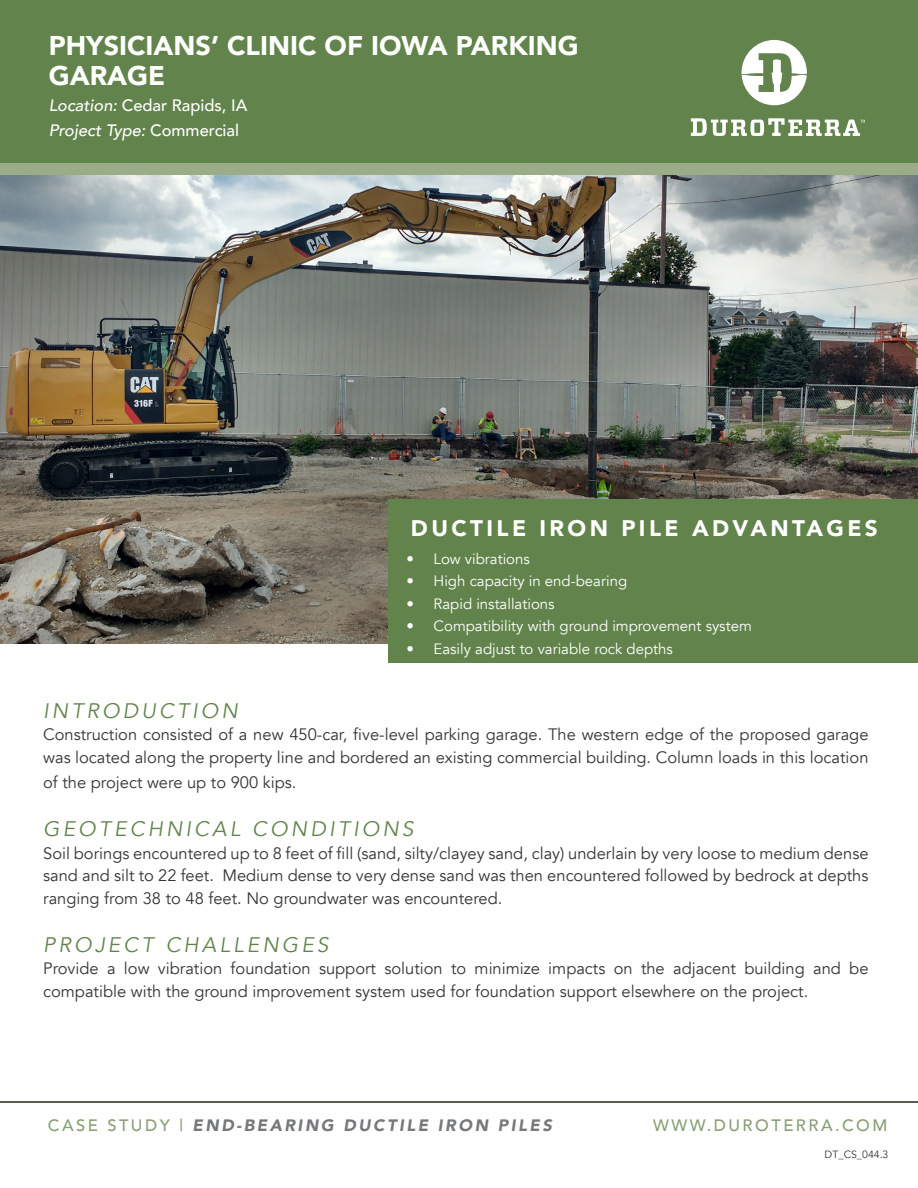
<style>
.page{position:relative;width:918px;height:1188px;background:#fff}
.page>*{position:absolute;margin:0;border:0;box-sizing:border-box;transform-origin:0 0}
.Website_address___pa{font:900 27px/30px "Avenir";color:#fff}
.Website_address___pa-2{font:900 22.5px "Avenir";letter-spacing:.15em;color:#fff}
.Website_address___pa-3{font:italic 21px "Avenir";letter-spacing:.15em;color:#62844c}
.Website_address___pa-4{font:16.5px/22.5px "Avenir";color:#363536}
.Website_address___pa-5{font:italic 900 16.5px "Avenir";letter-spacing:.15em;color:#76787b}
.Website_address___pa-6{font:500 16.5px "Avenir";color:#fff}
.Website_address___pa-7{font:italic 500 16.5px "Avenir";color:#fff}
.Website_address___pa-8{font:500 16.5px "Avenir";letter-spacing:.15em;color:#899f76}
.Website_address___pa-9{font:15px "Avenir";color:#fff}
.Website_address___pa-10{font:10.5px "Avenir";color:#363536}
.s1{font-style:italic}
.s2{font-style:normal}
.s3{font-weight:500;font-style:normal;color:#899f76}
</style>
<div class="page">
<img style="left:1px;top:175px;width:917px;height:469px">
<div style="left:1px;top:0;width:917px;height:175px;background:#62844c"></div>
<hr style="left:0;top:1101px;width:918px;height:2px;background:#595a52">
<div style="left:0;top:163px;width:918px;height:11px;background:#9bac89"></div>
<div style="left:389px;top:500px;width:529px;height:163px;background:#62844c"></div>
<svg style="left:742px;top:40px;width:65px;height:65px"></svg>
<svg style="left:691px;top:118px;width:174px;height:18px"></svg>
<p class="Website_address___pa" style="left:49px;top:30px;width:532px">PHYSICIANS’ CLINIC OF IOWA PARKING<br>GARAGE</p>
<p class="Website_address___pa-6" style="left:49px;top:91px;width:200px"><span class="s1">Location:</span> Cedar Rapids, IA</p>
<p class="Website_address___pa-7" style="left:49px;top:121px;width:192px">Project Type: <span class="s2">Commercial</span></p>
<p class="Website_address___pa-2" style="left:411px;top:509px;width:468px">DUCTILE IRON PILE ADVANTAGES</p>
<p class="Website_address___pa-9" style="left:407px;top:550px;width:125px">• Low vibrations</p>
<p class="Website_address___pa-9" style="left:407px;top:572px;width:222px">• High capacity in end-bearing</p>
<p class="Website_address___pa-9" style="left:407px;top:595px;width:150px">• Rapid installations</p>
<p class="Website_address___pa-9" style="left:407px;top:617px;width:347px">• Compatibility with ground improvement system</p>
<p class="Website_address___pa-9" style="left:407px;top:640px;width:268px">• Easily adjust to variable rock depths</p>
<p class="Website_address___pa-3" style="left:43px;top:698px;width:196px">INTRODUCTION</p>
<p class="Website_address___pa-4" style="left:43px;top:724px;width:827px">Construction consisted of a new 450-car, five-level parking garage. The western edge of the proposed garage was located along the property line and bordered an existing commercial building. Column loads in this location</p>
<p class="Website_address___pa-4" style="left:43px;top:772px;width:255px">of the project were up to 900 kips.</p>
<p class="Website_address___pa-3" style="left:43px;top:817px;width:372px">GEOTECHNICAL CONDITIONS</p>
<p class="Website_address___pa-4" style="left:43px;top:842px;width:827px;text-align:justify">Soil borings encountered up to 8 feet of fill (sand, silty/clayey sand, clay) underlain by very loose to medium dense sand and silt to 22 feet. Medium dense to very dense sand was then encountered followed by bedrock at depths ranging from 38 to 48 feet. No groundwater was encountered.</p>
<p class="Website_address___pa-3" style="left:43px;top:932px;width:287px">PROJECT CHALLENGES</p>
<p class="Website_address___pa-4" style="left:43px;top:958px;width:827px">Provide a low vibration foundation support solution to minimize impacts on the adjacent building and be compatible with the ground improvement system used for foundation support elsewhere on the project.</p>
<p class="Website_address___pa-5" style="left:48px;top:1111px;width:505px"><span class="s3">CASE STUDY |</span> END-BEARING DUCTILE IRON PILES</p>
<p class="Website_address___pa-8" style="left:653px;top:1111px;width:236px">WWW.DUROTERRA.COM</p>
<p class="Website_address___pa-10" style="left:825px;top:1148px;width:65px">DT_CS_044.3</p>
</div>
